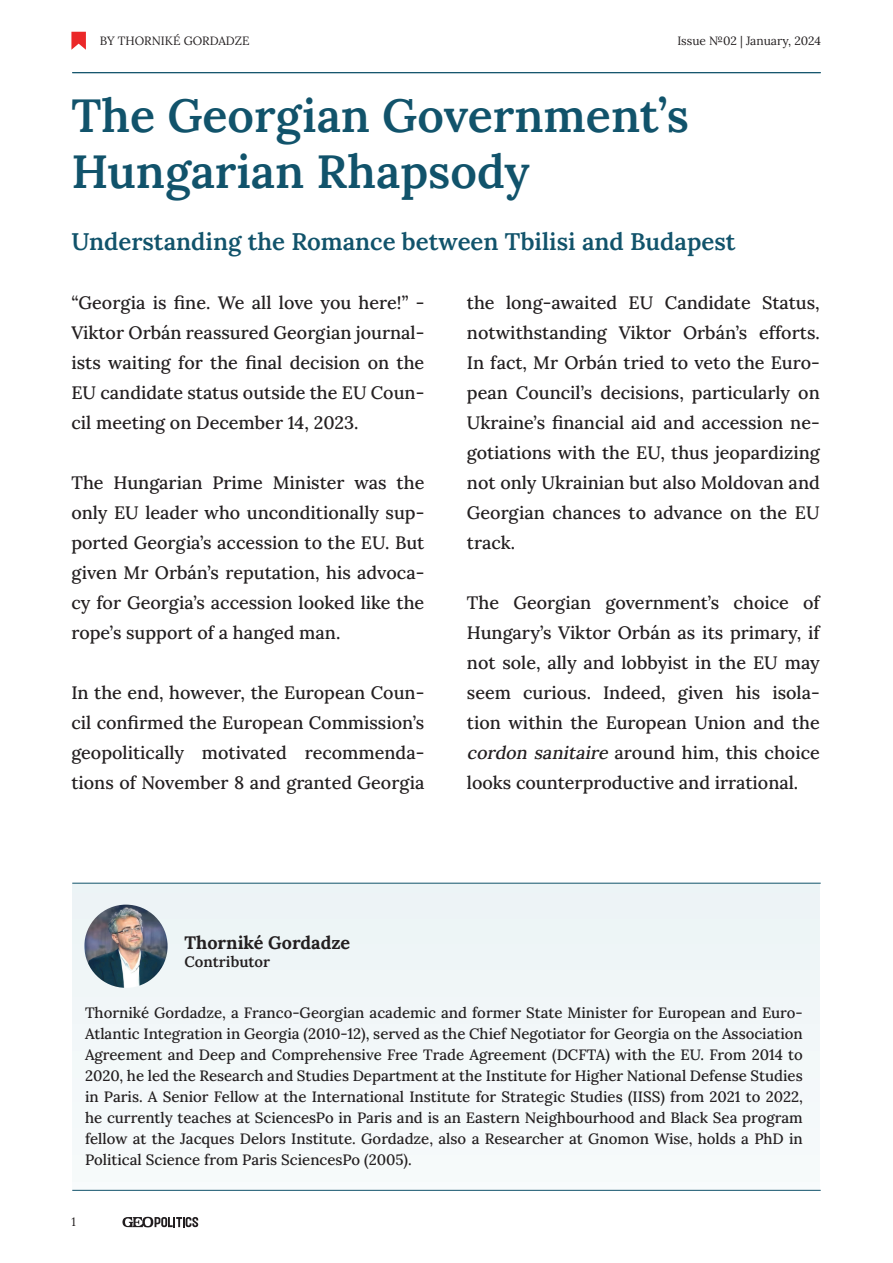
<style>
.page{position:relative;width:893px;height:1263px;background:#fff}
.page>*{position:absolute;margin:0;border:0;box-sizing:border-box;transform-origin:0 0}
.t1{font:600 46.5px/55.8px "Lora";color:#11536b}
.t2{font:600 24px "Lora";color:#11536b}
.t3{font:500 18px/30px "Lora";color:#231f20;text-align:justify}
.t4{font:700 18px "Lora";color:#231f20}
.t5{font:500 15px/21px "Lora";color:#231f20;text-align:justify}
.t6{font:600 15px "Lora";color:#231f20}
.t7{font:12px "Lora";color:#231f20}
.t8{font:12px "Lora";color:#231f20}
.s1{font-style:italic}
</style>
<div class="page">
<svg style="left:71px;top:32px;width:15px;height:18px"></svg>
<svg style="left:122px;top:1217px;width:76px;height:10px"></svg>
<div style="left:72px;top:883px;width:748px;height:308px;background:#f2f7f9"></div>
<hr style="left:72px;top:883px;width:749px;height:1px;background:#11536b">
<hr style="left:72px;top:1190px;width:749px;height:1px;background:#11536b">
<hr style="left:72px;top:72px;width:749px;height:1px;background:#11536b">
<img style="left:84px;top:905px;width:84px;height:83px;border-radius:42px">
<p class="t7" style="left:100px;top:31px;width:151px">BY THORNIKÉ GORDADZE</p>
<p class="t7" style="left:677px;top:31px;width:145px">Issue №02 | January, 2024</p>
<h1 class="t1" style="left:71px;top:84px;width:619px">The Georgian Government’s<br>Hungarian Rhapsody</h1>
<h2 class="t2" style="left:71px;top:222px;width:666px">Understanding the Romance between Tbilisi and Budapest</h2>
<p class="t3" style="left:71px;top:286px;width:354px">“Georgia is fine. We all love you here!” - Viktor Orbán reassured Georgian journal&shy;ists waiting for the final decision on the EU candidate status outside the EU Coun&shy;cil meeting on December 14, 2023.</p>
<p class="t3" style="left:467px;top:286px;width:354px">the long-awaited EU Candidate Status, notwithstanding Viktor Orbán’s efforts.<br>In fact, Mr Orbán tried to veto the Euro&shy;pean Council’s decisions, particularly on Ukraine’s financial aid and accession ne&shy;gotiations with the EU, thus jeopardizing not only Ukrainian but also Moldovan and Georgian chances to advance on the EU track.</p>
<p class="t3" style="left:71px;top:466px;width:354px">The Hungarian Prime Minister was the only EU leader who unconditionally sup&shy;ported Georgia’s accession to the EU. But given Mr Orbán’s reputation, his advoca&shy;cy for Georgia’s accession looked like the rope’s support of a hanged man.</p>
<p class="t3" style="left:467px;top:586px;width:354px">The Georgian government’s choice of Hungary’s Viktor Orbán as its primary, if not sole, ally and lobbyist in the EU may seem curious. Indeed, given his isola&shy;tion within the European Union and the <span class="s1">cordon sanitaire</span> around him, this choice looks counterproductive and irrational.</p>
<p class="t3" style="left:71px;top:676px;width:354px">In the end, however, the European Coun&shy;cil confirmed the European Commission’s geopolitically motivated recommenda&shy;tions of November 8 and granted Georgia</p>
<p class="t4" style="left:185px;top:927px;width:167px">Thorniké Gordadze</p>
<p class="t6" style="left:185px;top:949px;width:87px">Contributor</p>
<p class="t5" style="left:85px;top:1001px;width:719px">Thorniké Gordadze, a Franco-Georgian academic and former State Minister for European and Euro-Atlantic Integration in Georgia (2010-12), served as the Chief Negotiator for Georgia on the Association Agreement and Deep and Comprehensive Free Trade Agreement (DCFTA) with the EU. From 2014 to 2020, he led the Research and Studies Department at the Institute for Higher National Defense Studies in Paris. A Senior Fellow at the International Institute for Strategic Studies (IISS) from 2021 to 2022, he currently teaches at SciencesPo in Paris and is an Eastern Neighbourhood and Black Sea program fellow at the Jacques Delors Institute. Gordadze, also a Researcher at Gnomon Wise, holds a PhD in Political Science from Paris SciencesPo (2005).</p>
<p class="t8" style="left:71px;top:1213px;width:6px">1</p>
</div>
